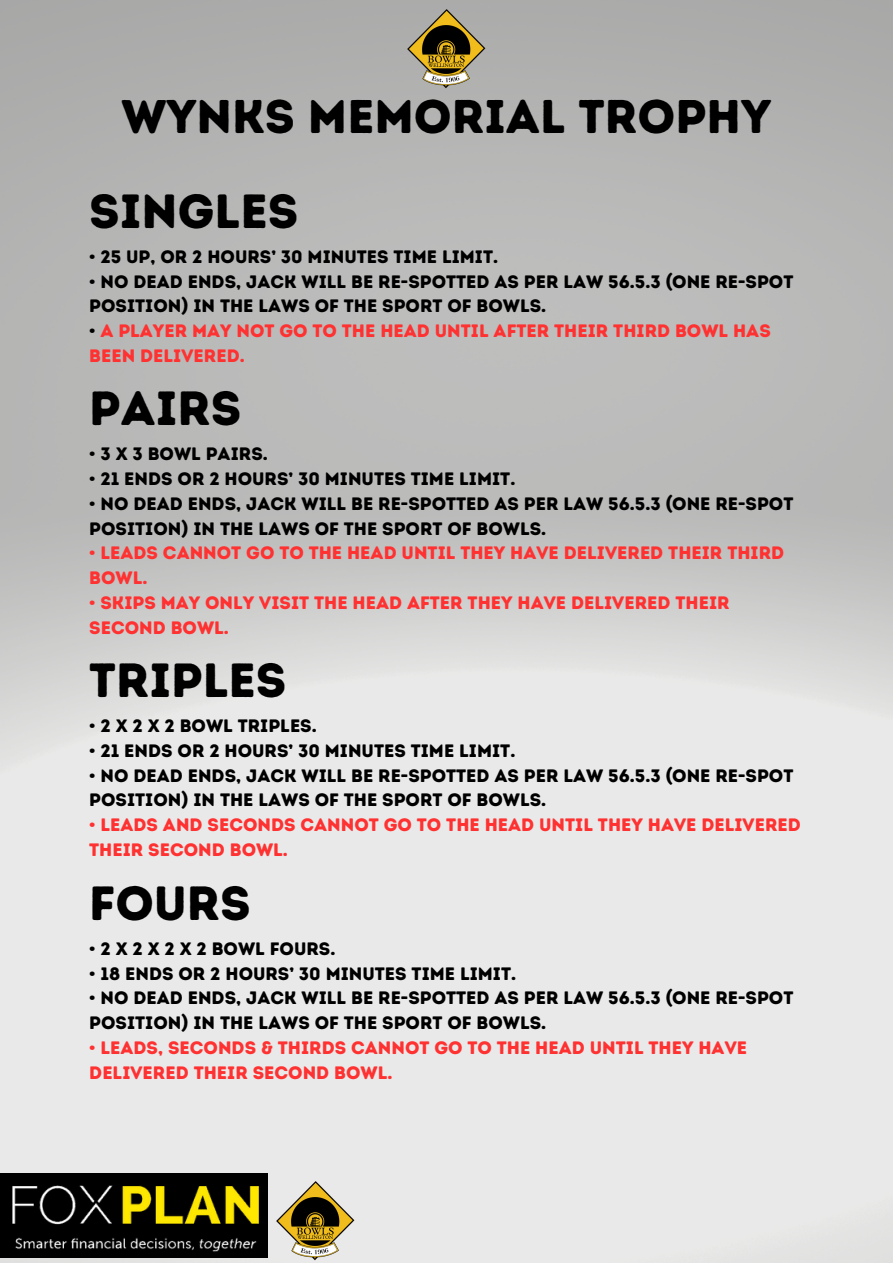
<style>
.page{position:relative;width:893px;height:1264px;background:#fff}
.page>*{position:absolute;margin:0;border:0;box-sizing:border-box;transform-origin:0 0}
.t1{font:48px "Intro Rust Base";color:#000}
.t2{font:47.25px "Intro Rust Base";color:#000}
.t3{font:18px/24.8px "Intro Rust Base";color:#000}
.t4{font:18px/24.8px "Intro Rust Base";color:#ff3131}
.t5{font:18px "Intro Rust Base";letter-spacing:.27em;color:#000}
.s1{color:#000}
</style>
<div class="page">
<img style="left:405px;top:9px;width:81px;height:80px">
<div style="left:0;top:1173px;width:268px;height:84px;background:#000"></div>
<img style="left:0;top:1177px;width:271px;height:84px">
<img style="left:275px;top:1180px;width:81px;height:80px">
<p class="t2" style="left:121px;top:88px;width:651px">WYNKS MEMORIAL TROPHY</p>
<p class="t1" style="left:89px;top:182px;width:211px">SINGLES</p>
<p class="t3" style="left:89px;top:244px;width:410px">• 25 UP, OR 2 HOURS’ 30 MINUTES TIME LIMIT.</p>
<p class="t3" style="left:89px;top:269px;width:705px">• NO DEAD ENDS, JACK WILL BE RE-SPOTTED AS PER LAW 56.5.3 (ONE RE-SPOT<br>POSITION) IN THE LAWS OF THE SPORT OF BOWLS.</p>
<p class="t4" style="left:89px;top:318px;width:683px"><span class="s1">•</span> A PLAYER MAY NOT GO TO THE HEAD UNTIL AFTER THEIR THIRD BOWL HAS<br>BEEN DELIVERED.</p>
<p class="t1" style="left:89px;top:380px;width:153px">PAIRS</p>
<p class="t3" style="left:89px;top:441px;width:180px">• 3 X 3 BOWL PAIRS.</p>
<p class="t3" style="left:89px;top:466px;width:427px">• 21 ENDS OR 2 HOURS’ 30 MINUTES TIME LIMIT.</p>
<p class="t3" style="left:89px;top:491px;width:705px">• NO DEAD ENDS, JACK WILL BE RE-SPOTTED AS PER LAW 56.5.3 (ONE RE-SPOT<br>POSITION) IN THE LAWS OF THE SPORT OF BOWLS.</p>
<p class="t4" style="left:89px;top:540px;width:696px">• LEADS CANNOT GO TO THE HEAD UNTIL THEY HAVE DELIVERED THEIR THIRD<br>BOWL.</p>
<p class="t4" style="left:89px;top:590px;width:641px">• SKIPS MAY ONLY VISIT THE HEAD AFTER THEY HAVE DELIVERED THEIR<br>SECOND BOWL.</p>
<p class="t1" style="left:89px;top:651px;width:199px">TRIPLES</p>
<p class="t3" style="left:89px;top:713px;width:229px">• 2 X 2 X 2 BOWL TRIPLES.</p>
<p class="t3" style="left:89px;top:738px;width:427px">• 21 ENDS OR 2 HOURS’ 30 MINUTES TIME LIMIT.</p>
<p class="t3" style="left:89px;top:763px;width:705px">• NO DEAD ENDS, JACK WILL BE RE-SPOTTED AS PER LAW 56.5.3 (ONE RE-SPOT<br>POSITION) IN THE LAWS OF THE SPORT OF BOWLS.</p>
<p class="t4" style="left:89px;top:812px;width:713px">• LEADS AND SECONDS CANNOT GO TO THE HEAD UNTIL THEY HAVE DELIVERED<br>THEIR SECOND BOWL.</p>
<p class="t1" style="left:89px;top:874px;width:163px">FOURS</p>
<p class="t5" style="left:89px;top:937px;width:248px">•2X2X2X2BOWLFOURS.</p>
<p class="t3" style="left:89px;top:961px;width:428px">• 18 ENDS OR 2 HOURS’ 30 MINUTES TIME LIMIT.</p>
<p class="t3" style="left:89px;top:985px;width:705px">• NO DEAD ENDS, JACK WILL BE RE-SPOTTED AS PER LAW 56.5.3 (ONE RE-SPOT<br>POSITION) IN THE LAWS OF THE SPORT OF BOWLS.</p>
<p class="t4" style="left:89px;top:1035px;width:659px">• LEADS, SECONDS &amp; THIRDS CANNOT GO TO THE HEAD UNTIL THEY HAVE<br>DELIVERED THEIR SECOND BOWL.</p>
</div>
